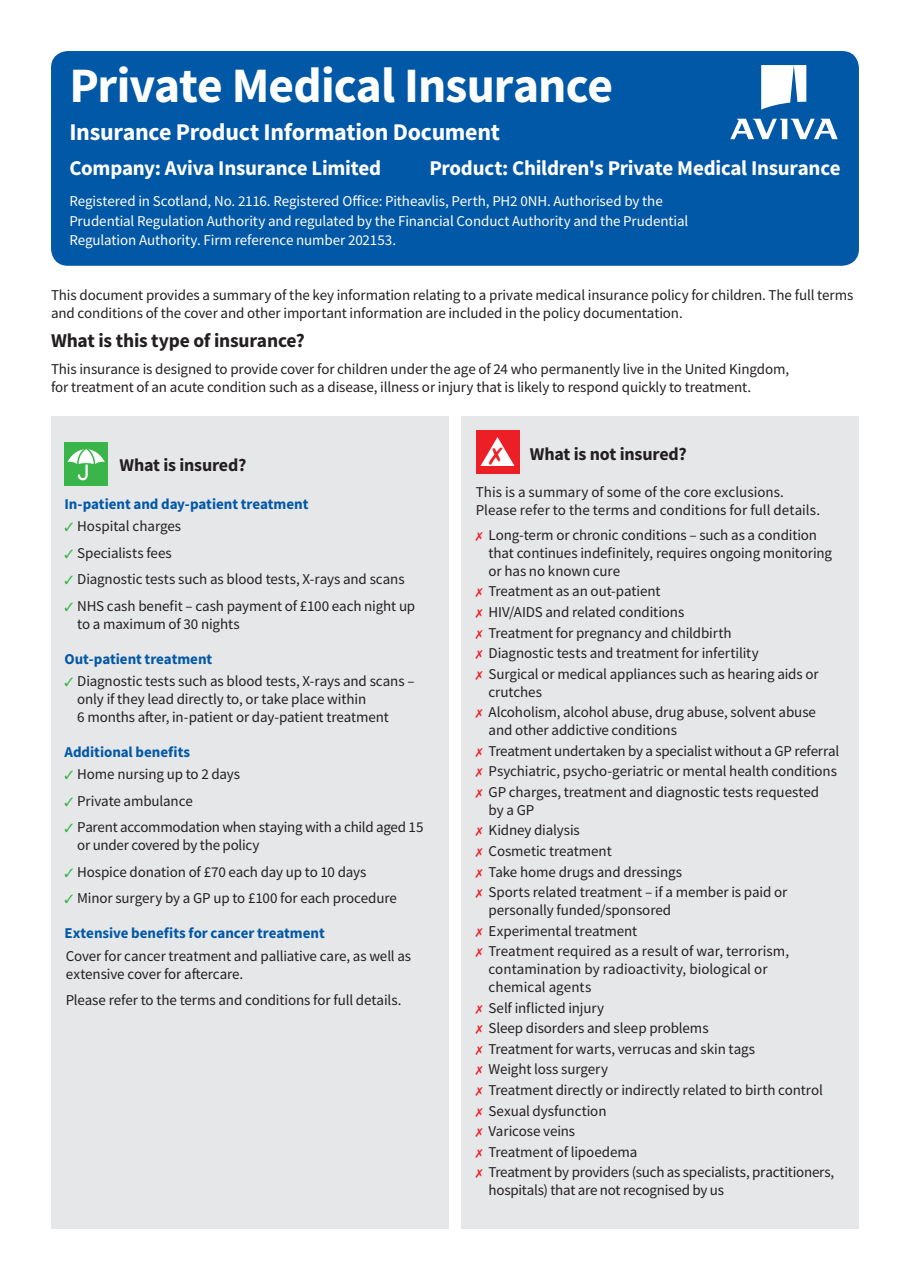
<style>
.page{position:relative;width:910px;height:1280px;background:#fff}
.page>*{position:absolute;margin:0;border:0;box-sizing:border-box;transform-origin:0 0}
.t1{font:700 49.5px "Source Sans Pro";letter-spacing:-.02em;color:#fff}
.t2{font:700 24px "Source Sans Pro";letter-spacing:-.01em;color:#fff}
.t3{font:700 21px "Source Sans Pro";letter-spacing:-.015em;color:#fff}
.t4{font:700 19.5px "Source Sans Pro";letter-spacing:-.01em;color:#231f20}
.t5{font:700 18px "Source Sans Pro";letter-spacing:-.01em;color:#231f20}
.t6{font:15px/20.5px "Source Sans Pro";letter-spacing:-.005em;color:#231f20}
.t7{font:15px/19.5px "Source Sans Pro";letter-spacing:-.005em;color:#fff}
.t8{font:700 15px "Source Sans Pro";letter-spacing:-.005em;color:#0158a6}
.s1{color:#3ab54a}
</style>
<div class="page">
<div style="left:51px;top:51px;width:808px;height:215px;background:#0158a6;border-radius:17px"></div>
<div style="left:51px;top:417px;width:398px;height:812px;background:#e6e7e9"></div>
<div style="left:64px;top:442px;width:44px;height:44px;background:#3ab54a"></div>
<svg style="left:67px;top:449px;width:38px;height:32px"></svg>
<svg style="left:761px;top:65px;width:45px;height:45px"></svg>
<svg style="left:730px;top:119px;width:108px;height:20px"></svg>
<div style="left:461px;top:417px;width:398px;height:812px;background:#e6e7e9"></div>
<div style="left:476px;top:430px;width:43px;height:43px;background:#ed1f26"></div>
<svg style="left:480px;top:437px;width:34px;height:29px"></svg>
<h1 class="t1" style="left:69px;top:52px;width:545px">Private Medical Insurance</h1>
<h2 class="t2" style="left:69px;top:116px;width:432px">Insurance Product Information Document</h2>
<h3 class="t3" style="left:69px;top:154px;width:313px">Company: Aviva Insurance Limited</h3>
<h3 class="t3" style="left:429px;top:154px;width:413px">Product: Children's Private Medical Insurance</h3>
<p class="t7" style="left:69px;top:191px;width:620px">Registered in Scotland, No. 2116. Registered Office: Pitheavlis, Perth, PH2 0NH. Authorised by the<br>Prudential Regulation Authority and regulated by the Financial Conduct Authority and the Prudential<br>Regulation Authority. Firm reference number 202153.</p>
<p class="t6" style="left:51px;top:285px;width:804px;line-height:18px">This document provides a summary of the key information relating to a private medical insurance policy for children. The full terms and conditions of the cover and other important information are included in the policy documentation.</p>
<h3 class="t4" style="left:51px;top:327px;width:255px">What is this type of insurance?</h3>
<p class="t6" style="left:51px;top:360px;width:740px;line-height:18px">This insurance is designed to provide cover for children under the age of 24 who permanently live in the United Kingdom, for treatment of an acute condition such as a disease, illness or injury that is likely to respond quickly to treatment.</p>
<p class="t5" style="left:120px;top:452px;width:128px">What is insured?</p>
<p class="t8" style="left:64px;top:494px;width:245px">In-patient and day-patient treatment</p>
<p class="t6" style="left:64px;top:516px;width:118px"><span class="s1">✓</span> Hospital charges</p>
<p class="t6" style="left:64px;top:542px;width:109px"><span class="s1">✓</span> Specialists fees</p>
<p class="t6" style="left:64px;top:569px;width:342px"><span class="s1">✓</span> Diagnostic tests such as blood tests, X-rays and scans</p>
<p class="t6" style="left:77px;top:597px;width:340px;line-height:18px;text-indent:-13px"><span class="s1">✓</span> NHS cash benefit – cash payment of £100 each night up to a maximum of 30 nights</p>
<p class="t8" style="left:64px;top:649px;width:149px">Out-patient treatment</p>
<p class="t6" style="left:77px;top:672px;width:339px;line-height:18px;text-indent:-13px"><span class="s1">✓</span> Diagnostic tests such as blood tests, X-rays and scans – only if they lead directly to, or take place within<br>6 months after, in-patient or day-patient treatment</p>
<p class="t8" style="left:64px;top:742px;width:127px">Additional benefits</p>
<p class="t6" style="left:64px;top:764px;width:177px"><span class="s1">✓</span> Home nursing up to 2 days</p>
<p class="t6" style="left:64px;top:790px;width:130px"><span class="s1">✓</span> Private ambulance</p>
<p class="t6" style="left:77px;top:818px;width:348px;line-height:18px;text-indent:-13px"><span class="s1">✓</span> Parent accommodation when staying with a child aged 15 or under covered by the policy</p>
<p class="t6" style="left:64px;top:861px;width:304px"><span class="s1">✓</span> Hospice donation of £70 each day up to 10 days</p>
<p class="t6" style="left:64px;top:888px;width:334px"><span class="s1">✓</span> Minor surgery by a GP up to £100 for each procedure</p>
<p class="t8" style="left:64px;top:923px;width:262px">Extensive benefits for cancer treatment</p>
<p class="t6" style="left:66px;top:946px;width:347px;line-height:18px">Cover for cancer treatment and palliative care, as well as extensive cover for aftercare.</p>
<p class="t6" style="left:66px;top:990px;width:337px">Please refer to the terms and conditions for full details.</p>
<p class="t5" style="left:530px;top:442px;width:158px">What is not insured?</p>
<p class="t6" style="left:476px;top:483px;width:346px;line-height:18px">This is a summary of some of the core exclusions.<br>Please refer to the terms and conditions for full details.</p>
<p class="t6" style="left:489px;top:526px;width:345px;line-height:18px">Long-term or chronic conditions – such as a condition that continues indefinitely, requires ongoing monitoring or has no known cure</p>
<p class="t6" style="left:489px;top:581px;width:332px">Treatment as an out-patient<br>HIV/AIDS and related conditions<br>Treatment for pregnancy and childbirth<br>Diagnostic tests and treatment for infertility<br>Surgical or medical appliances such as hearing aids or</p>
<p class="t6" style="left:489px;top:681px;width:329px">crutches<br>Alcoholism, alcohol abuse, drug abuse, solvent abuse</p>
<p class="t6" style="left:489px;top:720px;width:352px">and other addictive conditions<br>Treatment undertaken by a specialist without a GP referral Psychiatric, psycho-geriatric or mental health conditions GP charges, treatment and diagnostic tests requested</p>
<p class="t6" style="left:489px;top:799px;width:300px">by a GP<br>Kidney dialysis<br>Cosmetic treatment<br>Take home drugs and dressings<br>Sports related treatment – if a member is paid or</p>
<p class="t6" style="left:489px;top:900px;width:302px">personally funded/sponsored<br>Experimental treatment<br>Treatment required as a result of war, terrorism,</p>
<p class="t6" style="left:489px;top:960px;width:280px;line-height:18px">contamination by radioactivity, biological or chemical agents</p>
<p class="t6" style="left:489px;top:997px;width:347px">Self inflicted injury<br>Sleep disorders and sleep problems<br>Treatment for warts, verrucas and skin tags<br>Weight loss surgery<br>Treatment directly or indirectly related to birth control Sexual dysfunction<br>Varicose veins<br>Treatment of lipoedema<br>Treatment by providers (such as specialists, practitioners,</p>
<p class="t6" style="left:489px;top:1180px;width:237px">hospitals) that are not recognised by us</p>
</div>
